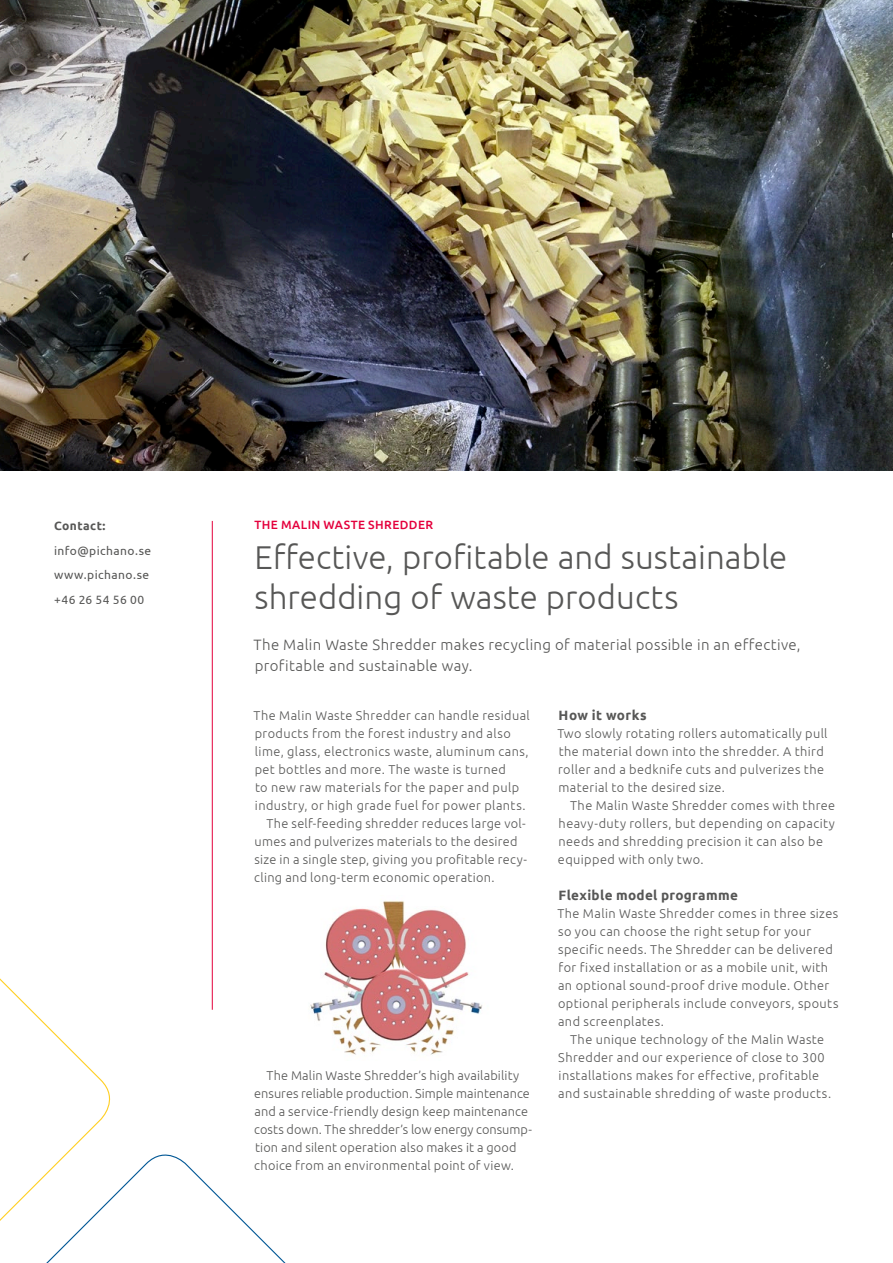
<style>
.page{position:relative;width:893px;height:1263px;background:#fff}
.page>*{position:absolute;margin:0;border:0;box-sizing:border-box;transform-origin:0 0}
.t1{font:300 33px/39.6px "Ubuntu";color:#575756}
.t2{font:300 15px/21px "Ubuntu";letter-spacing:.025em;color:#575756}
.t3{font:700 13.5px "Ubuntu";letter-spacing:.025em;color:#575756}
.t4{font:300 12.75px/18px "Ubuntu";letter-spacing:.03em;color:#575756}
.t5{font:300 12.75px/18px "Ubuntu";letter-spacing:.01em;color:#575756}
.t6{font:12px/24.5px "Ubuntu";letter-spacing:.035em;color:#575756}
.t7{font:500 12px "Ubuntu";letter-spacing:.035em;color:#e4003c}
.t8{font:700 12px "Ubuntu";letter-spacing:.04em;color:#575756}
</style>
<div class="page">
<img style="left:0;top:0;width:893px;height:471px">
<svg style="left:0;top:978px;width:111px;height:166px"></svg>
<svg style="left:0;top:1144px;width:286px;height:119px"></svg>
<img style="left:310px;top:901px;width:173px;height:154px">
<hr style="left:212px;top:521px;width:1px;height:489px;background:#e4003c">
<p class="t8" style="left:54px;top:519px;width:53px">Contact:</p>
<p class="t6" style="left:54px;top:538px;width:99px">info@pichano.se www.pichano.se +46 26 54 56 00</p>
<p class="t7" style="left:255px;top:517px;width:180px">THE MALIN WASTE SHREDDER</p>
<h1 class="t1" style="left:255px;top:536px;width:534px">Effective, profitable and sustainable shredding of waste products</h1>
<p class="t2" style="left:253px;top:634px;width:549px">The Malin Waste Shredder makes recycling of material possible in an effective, profitable and sustainable way.</p>
<p class="t4" style="left:254px;top:706px;width:278px">The Malin Waste Shredder can handle residual</p>
<p class="t4" style="left:255px;top:724px;width:258px">products from the forest industry and also</p>
<p class="t4" style="left:255px;top:742px;width:275px">lime, glass, electronics waste, aluminum cans,</p>
<p class="t4" style="left:255px;top:760px;width:253px">pet bottles and more. The waste is turned</p>
<p class="t4" style="left:255px;top:778px;width:266px">to new raw materials for the paper and pulp</p>
<p class="t4" style="left:255px;top:796px;width:272px">industry, or high grade fuel for power plants.</p>
<p class="t4" style="left:266px;top:814px;width:261px">The self-feeding shredder reduces large vol-</p>
<p class="t4" style="left:255px;top:832px;width:265px">umes and pulverizes materials to the desired</p>
<p class="t4" style="left:254px;top:850px;width:274px">size in a single step, giving you profitable recy-</p>
<p class="t4" style="left:254px;top:868px;width:242px">cling and long-term economic operation.</p>
<p class="t5" style="left:254px;top:1066px;width:279px;text-indent:12px">The Malin Waste Shredder’s high availability ensures reliable production. Simple maintenance and a service-friendly design keep maintenance costs down. The shredder’s low energy consump&shy;tion and silent operation also makes it a good choice from an environmental point of view.</p>
<p class="t3" style="left:559px;top:707px;width:90px">How it works</p>
<p class="t4" style="left:557px;top:724px;width:272px">Two slowly rotating rollers automatically pull the material down into the shredder. A third roller and a bedknife cuts and pulverizes the material to the desired size.</p>
<p class="t4" style="left:558px;top:796px;width:279px;text-indent:12px">The Malin Waste Shredder comes with three heavy-duty rollers, but depending on capacity needs and shredding precision it can also be equipped with only two.</p>
<p class="t3" style="left:559px;top:887px;width:181px">Flexible model programme</p>
<p class="t4" style="left:557px;top:904px;width:283px">The Malin Waste Shredder comes in three sizes so you can choose the right setup for your specific needs. The Shredder can be delivered for fixed installation or as a mobile unit, with an optional sound-proof drive module. Other optional peripherals include conveyors, spouts and screenplates.</p>
<p class="t4" style="left:558px;top:1030px;width:275px;text-indent:12px">The unique technology of the Malin Waste Shredder and our experience of close to 300 installations makes for effective, profitable and sustainable shredding of waste products.</p>
</div>
